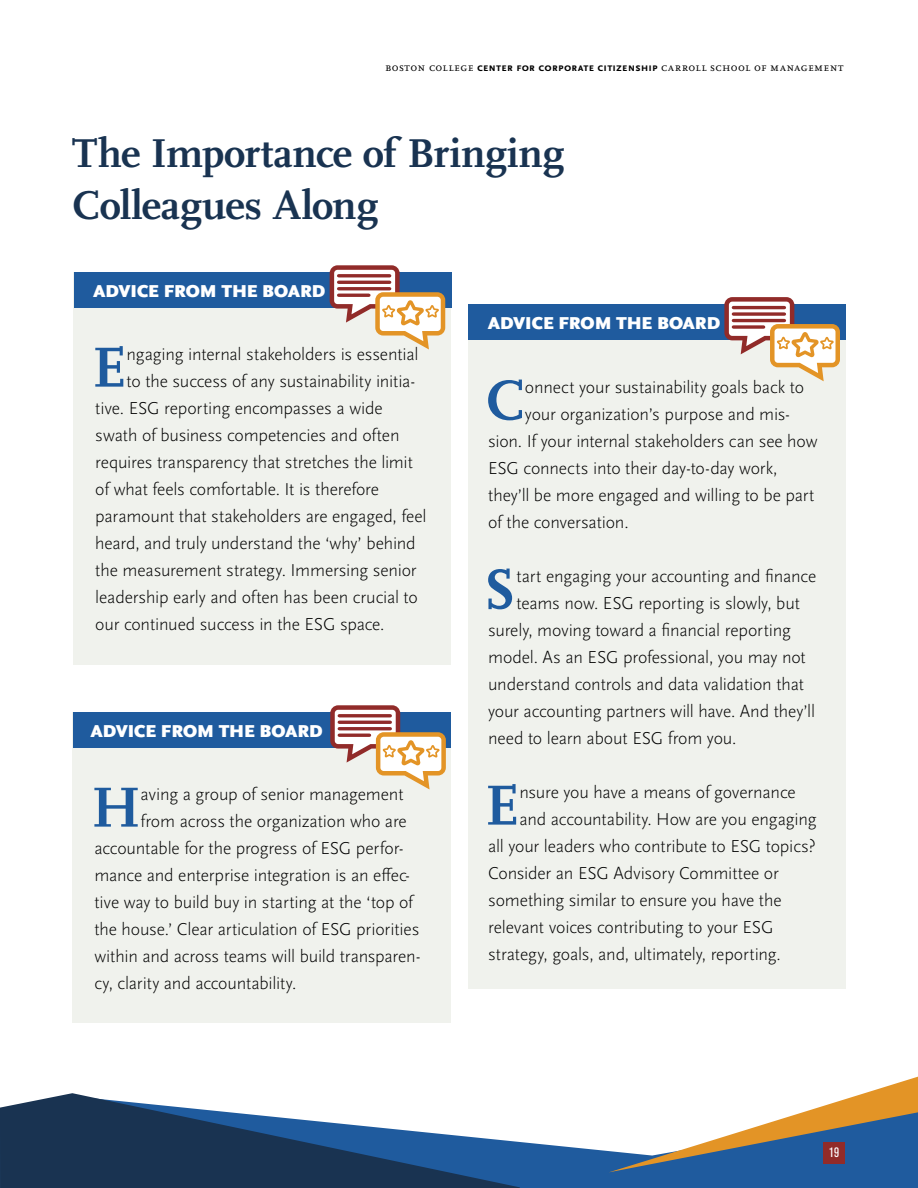
<style>
.page{position:relative;width:918px;height:1188px;background:#fff}
.page>*{position:absolute;margin:0;border:0;box-sizing:border-box;transform-origin:0 0}
.t1{font:700 58.95px "Scala OT";color:#1f5b9e}
.t2{font:700 42px/52.5px "Scala OT";letter-spacing:-.01em;color:#193351}
.t3{font:300 18px "Scala Sans OT";letter-spacing:-.01em;color:#000}
.t4{font:900 18px "Scala Sans OT";letter-spacing:-.005em;color:#fff}
.t5{font:condensed 13.5px "Akzidenz Grotesk BE";color:#fff}
.t6{font:12px "Scala OT";letter-spacing:.035em;color:#000}
.s1{font-family:"Scala Sans OT";font-weight:700;font-size:11.4px}
</style>
<div class="page">
<div style="left:520px;top:1142px;width:398px;height:46px;background:#1f5b9e"></div>
<svg style="left:609px;top:1076px;width:309px;height:96px"></svg>
<div style="left:823px;top:1142px;width:22px;height:22px;background:#912b29"></div>
<svg style="left:0;top:1093px;width:520px;height:95px;fill:#193351"></svg>
<div style="left:73px;top:272px;width:378px;height:393px;background:#f0f2ed"></div>
<div style="left:74px;top:272px;width:377px;height:36px;background:#1f5b9e"></div>
<svg style="left:330px;top:265px;width:115px;height:85px"></svg>
<div style="left:72px;top:712px;width:379px;height:311px;background:#f0f2ed"></div>
<div style="left:73px;top:712px;width:378px;height:36px;background:#1f5b9e"></div>
<svg style="left:330px;top:705px;width:116px;height:84px"></svg>
<div style="left:468px;top:304px;width:378px;height:685px;background:#f0f2ed"></div>
<div style="left:469px;top:304px;width:377px;height:36px;background:#1f5b9e"></div>
<svg style="left:724px;top:297px;width:116px;height:84px"></svg>
<p class="t6" style="left:385px;top:61px;width:460px">boston college <span class="s1">center for corporate citizenship</span> carroll school of management</p>
<h2 class="t2" style="left:72px;top:127px;width:493px">The Importance of Bringing<br>Colleagues Along</h2>
<p class="t4" style="left:93px;top:281px;width:234px">ADVICE FROM THE BOARD</p>
<h1 class="t1" style="left:92px;top:334px;width:36px">E</h1>
<p class="t3" style="left:127px;top:344px;width:293px">ngaging internal stakeholders is essential</p>
<p class="t3" style="left:127px;top:371px;width:290px">to the success of any sustainability initia-</p>
<p class="t3" style="left:95px;top:398px;width:289px">tive. ESG reporting encompasses a wide</p>
<p class="t3" style="left:95px;top:425px;width:306px">swath of business competencies and often</p>
<p class="t3" style="left:95px;top:452px;width:319px">requires transparency that stretches the limit</p>
<p class="t3" style="left:95px;top:479px;width:285px">of what feels comfortable. It is therefore</p>
<p class="t3" style="left:95px;top:506px;width:333px">paramount that stakeholders are engaged, feel</p>
<p class="t3" style="left:95px;top:533px;width:322px">heard, and truly understand the ‘why’ behind</p>
<p class="t3" style="left:95px;top:560px;width:323px">the measurement strategy. Immersing senior</p>
<p class="t3" style="left:95px;top:587px;width:324px">leadership early and often has been crucial to</p>
<p class="t3" style="left:95px;top:614px;width:291px">our continued success in the ESG space.</p>
<p class="t4" style="left:90px;top:721px;width:234px">ADVICE FROM THE BOARD</p>
<h1 class="t1" style="left:91px;top:774px;width:51px">H</h1>
<p class="t3" style="left:141px;top:784px;width:265px">aving a group of senior management</p>
<p class="t3" style="left:141px;top:811px;width:268px">from across the organization who are</p>
<p class="t3" style="left:94px;top:838px;width:311px">accountable for the progress of ESG perfor-</p>
<p class="t3" style="left:94px;top:865px;width:317px">mance and enterprise integration is an effec-</p>
<p class="t3" style="left:94px;top:892px;width:320px">tive way to build buy in starting at the ‘top of</p>
<p class="t3" style="left:94px;top:919px;width:327px">the house.’ Clear articulation of ESG priorities</p>
<p class="t3" style="left:94px;top:946px;width:328px">within and across teams will build transparen-</p>
<p class="t3" style="left:94px;top:973px;width:203px">cy, clarity and accountability.</p>
<p class="t4" style="left:488px;top:313px;width:234px">ADVICE FROM THE BOARD</p>
<h1 class="t1" style="left:486px;top:367px;width:41px">C</h1>
<p class="t3" style="left:525px;top:377px;width:281px">onnect your sustainability goals back to</p>
<p class="t3" style="left:525px;top:404px;width:266px">your organization’s purpose and mis-</p>
<p class="t3" style="left:488px;top:431px;width:331px">sion. If your internal stakeholders can see how</p>
<p class="t3" style="left:488px;top:458px;width:291px">ESG connects into their day-to-day work,</p>
<p class="t3" style="left:488px;top:485px;width:328px">they’ll be more engaged and willing to be part</p>
<p class="t3" style="left:488px;top:512px;width:142px">of the conversation.</p>
<h1 class="t1" style="left:483px;top:556px;width:35px">S</h1>
<p class="t3" style="left:516px;top:566px;width:301px">tart engaging your accounting and finance</p>
<p class="t3" style="left:516px;top:593px;width:285px">teams now. ESG reporting is slowly, but</p>
<p class="t3" style="left:488px;top:620px;width:304px">surely, moving toward a financial reporting</p>
<p class="t3" style="left:488px;top:647px;width:319px">model. As an ESG professional, you may not</p>
<p class="t3" style="left:488px;top:674px;width:317px">understand controls and data validation that</p>
<p class="t3" style="left:488px;top:701px;width:328px">your accounting partners will have. And they’ll</p>
<p class="t3" style="left:488px;top:728px;width:250px">need to learn about ESG from you.</p>
<h1 class="t1" style="left:485px;top:772px;width:36px">E</h1>
<p class="t3" style="left:519px;top:782px;width:278px">nsure you have a means of governance</p>
<p class="t3" style="left:519px;top:809px;width:299px">and accountability. How are you engaging</p>
<p class="t3" style="left:488px;top:836px;width:329px">all your leaders who contribute to ESG topics?</p>
<p class="t3" style="left:488px;top:863px;width:292px">Consider an ESG Advisory Committee or</p>
<p class="t3" style="left:488px;top:890px;width:295px">something similar to ensure you have the</p>
<p class="t3" style="left:488px;top:917px;width:287px">relevant voices contributing to your ESG</p>
<p class="t3" style="left:488px;top:944px;width:294px">strategy, goals, and, ultimately, reporting.</p>
<p class="t5" style="left:829px;top:1145px;width:12px">19</p>
</div>
